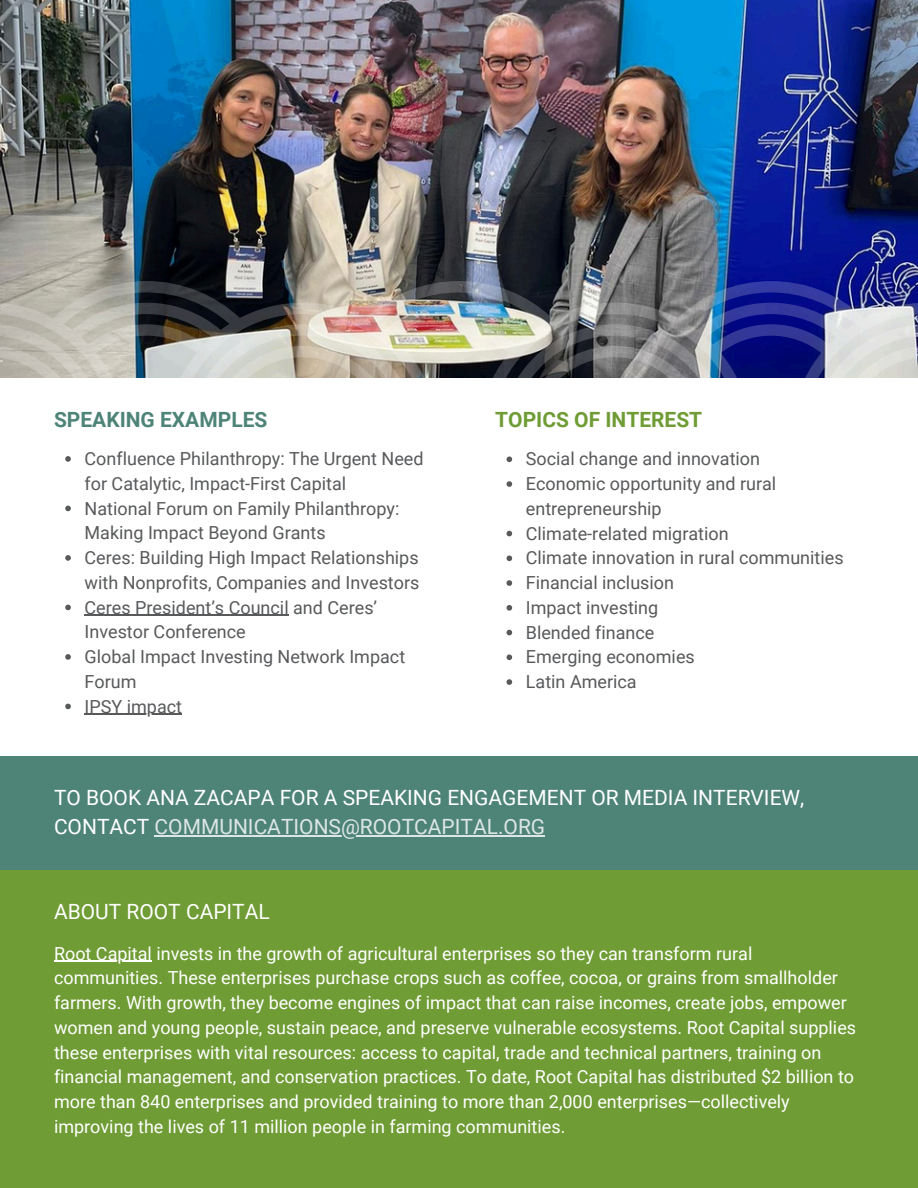
<style>
.page{position:relative;width:918px;height:1188px;background:#fff}
.page>*{position:absolute;margin:0;border:0;box-sizing:border-box;transform-origin:0 0}
.t1{font:21px/29.2px "Roboto";color:#fff}
.t2{font:700 21px "Roboto";color:#4e8478}
.t3{font:700 21px "Roboto";color:#6f9c34}
.t4{font:18px/24.8px "Roboto";color:#fff}
.t5{font:18px/24.8px "Roboto";color:#58595b}
.s1{color:#dce6e4}
</style>
<div class="page">
<div style="left:0;top:861px;width:918px;height:327px;background:#6f9c34"></div>
<div style="left:0;top:756px;width:918px;height:114px;background:#4e8478"></div>
<img style="left:0;top:0;width:918px;height:281px">
<img style="left:0;top:281px;width:918px;height:97px">
<hr style="left:54px;top:961px;width:98px;height:1px;background:#fff">
<hr style="left:155px;top:835px;width:390px;height:2px;background:#dce6e4">
<svg style="left:65px;top:456px;width:6px;height:6px"></svg>
<svg style="left:65px;top:506px;width:6px;height:5px"></svg>
<svg style="left:65px;top:555px;width:6px;height:6px"></svg>
<svg style="left:65px;top:605px;width:6px;height:5px"></svg>
<hr style="left:85px;top:615px;width:204px;height:1px;background:#58595b">
<svg style="left:65px;top:654px;width:6px;height:6px"></svg>
<svg style="left:65px;top:704px;width:6px;height:5px"></svg>
<hr style="left:85px;top:714px;width:97px;height:1px;background:#58595b">
<svg style="left:507px;top:456px;width:5px;height:6px"></svg>
<svg style="left:507px;top:481px;width:5px;height:6px"></svg>
<svg style="left:507px;top:531px;width:5px;height:5px"></svg>
<svg style="left:507px;top:555px;width:5px;height:6px"></svg>
<svg style="left:507px;top:580px;width:5px;height:6px"></svg>
<svg style="left:507px;top:605px;width:5px;height:6px"></svg>
<svg style="left:507px;top:630px;width:5px;height:5px"></svg>
<svg style="left:507px;top:654px;width:5px;height:6px"></svg>
<svg style="left:507px;top:679px;width:5px;height:6px"></svg>
<p class="t2" style="left:54px;top:405px;width:215px">SPEAKING EXAMPLES</p>
<p class="t5" style="left:85px;top:446px;width:341px">Confluence Philanthropy: The Urgent Need for Catalytic, Impact-First Capital<br>National Forum on Family Philanthropy:<br>Making Impact Beyond Grants<br>Ceres: Building High Impact Relationships with Nonprofits, Companies and Investors<br>Ceres President’s Council and Ceres’<br>Investor Conference<br>Global Impact Investing Network Impact<br>Forum<br>IPSY impact</p>
<p class="t3" style="left:495px;top:405px;width:209px">TOPICS OF INTEREST</p>
<p class="t5" style="left:526px;top:446px;width:319px">Social change and innovation<br>Economic opportunity and rural entrepreneurship<br>Climate-related migration<br>Climate innovation in rural communities<br>Financial inclusion<br>Impact investing<br>Blended finance<br>Emerging economies<br>Latin America</p>
<p class="t1" style="left:54px;top:782px;width:752px">TO BOOK ANA ZACAPA FOR A SPEAKING ENGAGEMENT OR MEDIA INTERVIEW,<br>CONTACT <span class="s1">COMMUNICATIONS@ROOTCAPITAL.ORG</span></p>
<p class="t1" style="left:54px;top:896px;width:217px">ABOUT ROOT CAPITAL</p>
<p class="t4" style="left:54px;top:940px;width:804px">Root Capital invests in the growth of agricultural enterprises so they can transform rural communities. These enterprises purchase crops such as coffee, cocoa, or grains from smallholder farmers. With growth, they become engines of impact that can raise incomes, create jobs, empower women and young people, sustain peace, and preserve vulnerable ecosystems. Root Capital supplies these enterprises with vital resources: access to capital, trade and technical partners, training on financial management, and conservation practices. To date, Root Capital has distributed $2 billion to more than 840 enterprises and provided training to more than 2,000 enterprises—collectively improving the lives of 11 million people in farming communities.</p>
</div>
